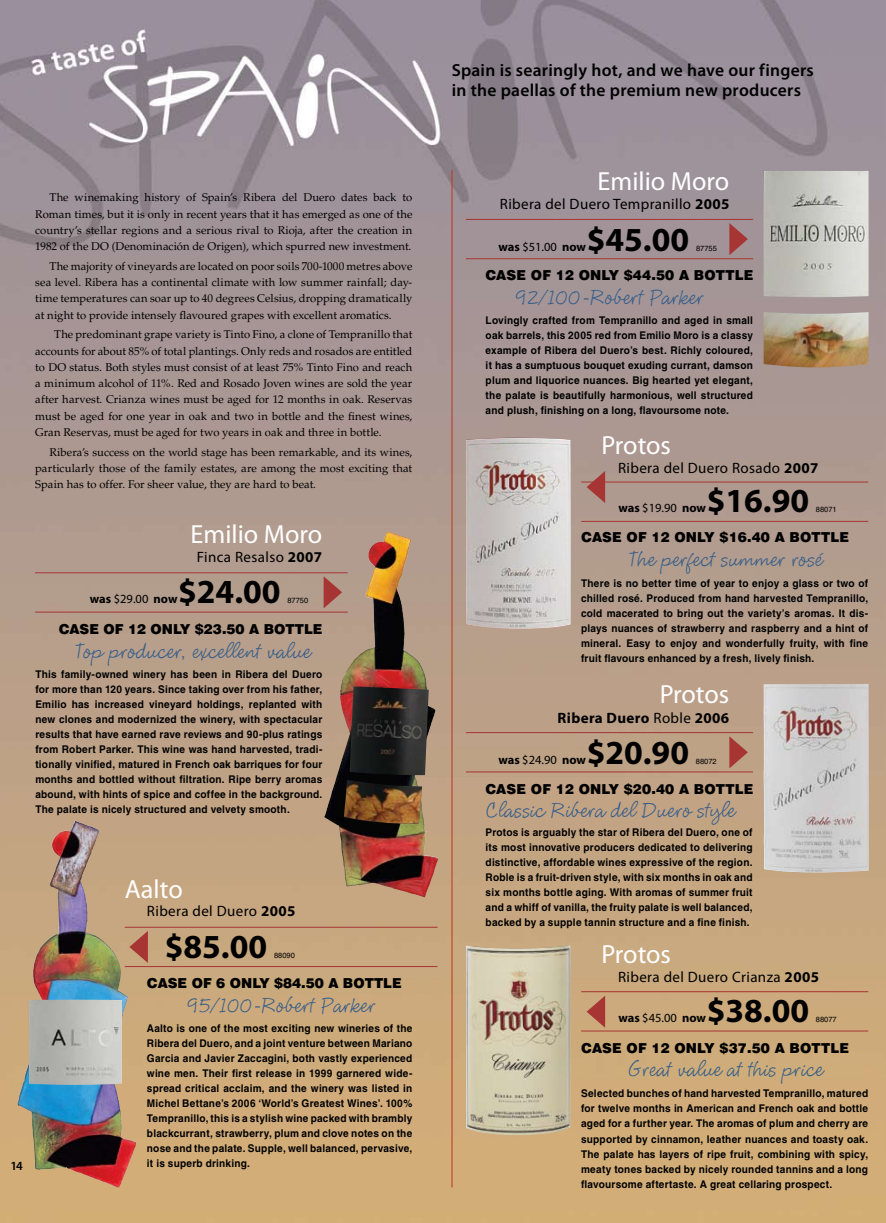
<style>
.page{position:relative;width:886px;height:1223px;background:#fff}
.page>*{position:absolute;margin:0;border:0;box-sizing:border-box;transform-origin:0 0}
.t1{font:700 33.75px "Myriad Pro";color:#000}
.t2{font:26.25px "Myriad Pro";color:#fff}
.t3{font:20px "Cluff Hmk";color:#355d89}
.t4{font:600 17.5px/20px "Myriad Pro";letter-spacing:.015em;color:#000}
.t5{font:15px "Myriad Pro";letter-spacing:.025em;color:#000}
.t6{font:700 15px "Myriad Pro";letter-spacing:.025em;color:#000}
.t7{font:900 13.75px "Swiss 721 BT";letter-spacing:.01em;color:#000}
.t8{font:700 12.5px "Myriad Pro";letter-spacing:-.005em;color:#000}
.t9{font:600 12.5px "Myriad Pro";color:#000}
.t10{font:11.25px/16.2px "Palatino";letter-spacing:.005em;color:#000;text-align:justify}
.t11{font:700 10.62px/15px "Helvetica";letter-spacing:.02em;color:#000;text-align:justify;scale:.95 1}
.t12{font:7.5px "Helvetica";color:#000}
.s1{font-weight:700}
.s2{font-weight:400}
</style>
<div class="page">
<img style="left:0;top:0;width:886px;height:1222px">
<img style="left:365px;top:532px;width:22px;height:118px">
<img style="left:49px;top:821px;width:26px;height:82px">
<hr style="left:452px;top:170px;width:1px;height:1017px;background:#c2341b">
<svg style="left:729px;top:223px;width:19px;height:32px"></svg>
<hr style="left:466px;top:258px;width:287px;height:1px;background:#a73534">
<hr style="left:466px;top:219px;width:287px;height:1px;background:#a73534">
<svg style="left:587px;top:471px;width:18px;height:32px"></svg>
<hr style="left:581px;top:521px;width:287px;height:1px;background:#a73534">
<hr style="left:581px;top:481px;width:287px;height:1px;background:#a73534">
<svg style="left:129px;top:930px;width:19px;height:33px"></svg>
<svg style="left:587px;top:995px;width:18px;height:32px"></svg>
<svg style="left:324px;top:576px;width:18px;height:32px"></svg>
<hr style="left:125px;top:966px;width:312px;height:1px;background:#a73534">
<hr style="left:125px;top:926px;width:312px;height:1px;background:#a73534">
<hr style="left:35px;top:611px;width:313px;height:1px;background:#a73534">
<hr style="left:35px;top:572px;width:313px;height:1px;background:#a73534">
<hr style="left:581px;top:1030px;width:287px;height:1px;background:#a73534">
<hr style="left:581px;top:991px;width:287px;height:1px;background:#a73534">
<svg style="left:729px;top:736px;width:19px;height:32px"></svg>
<hr style="left:466px;top:771px;width:287px;height:1px;background:#a73534">
<hr style="left:466px;top:732px;width:287px;height:1px;background:#a73534">
<img style="left:466px;top:945px;width:104px;height:190px">
<img style="left:763px;top:684px;width:106px;height:188px">
<img style="left:29px;top:999px;width:93px;height:85px">
<img style="left:763px;top:171px;width:105px;height:126px">
<img style="left:763px;top:312px;width:105px;height:55px">
<img style="left:466px;top:437px;width:105px;height:192px">
<img style="left:344px;top:780px;width:78px;height:44px">
<img style="left:350px;top:686px;width:79px;height:89px">
<p class="t10" style="left:35px;top:189px;width:379px;text-indent:14px">The winemaking history of Spain’s Ribera del Duero dates back to Roman times, but it is only in recent years that it has emerged as one of the country’s stellar regions and a serious rival to Rioja, after the creation in 1982 of the DO (Denominación de Origen), which spurred new investment.</p>
<p class="t10" style="left:35px;top:258px;width:379px;text-indent:14px">The majority of vineyards are located on poor soils 700-1000 metres above sea level. Ribera has a continental climate with low summer rainfall; day&shy;time temperatures can soar up to 40 degrees Celsius, dropping dramatically at night to provide intensely flavoured grapes with excellent aromatics.</p>
<p class="t10" style="left:35px;top:326px;width:379px;text-indent:19px">The predominant grape variety is Tinto Fino, a clone of Tempranillo that accounts for about 85% of total plantings. Only reds and rosados are entitled to DO status. Both styles must consist of at least 75% Tinto Fino and reach a minimum alcohol of 11%. Red and Rosado Joven wines are sold the year after harvest. Crianza wines must be aged for 12 months in oak. Reservas must be aged for one year in oak and two in bottle and the finest wines, Gran Reservas, must be aged for two years in oak and three in bottle.</p>
<p class="t10" style="left:35px;top:444px;width:378px;text-indent:14px">Ribera’s success on the world stage has been remarkable, and its wines, particularly those of the family estates, are among the most exciting that Spain has to offer. For sheer value, they are hard to beat.</p>
<h2 class="t2" style="left:191px;top:518px;width:133px">Emilio Moro</h2>
<h3 class="t5" style="left:197px;top:548px;width:127px">Finca Resalso <span class="s1">2007</span></h3>
<h1 class="t1" style="left:178px;top:570px;width:104px">$24.00</h1>
<p class="t8" style="left:90px;top:591px;width:89px">was <span class="s2">$29.00</span> now</p>
<p class="t12" style="left:287px;top:596px;width:22px">87750</p>
<p class="t7" style="left:59px;top:620px;width:264px">CASE OF 12 ONLY $23.50 A BOTTLE</p>
<h3 class="t3" style="left:74px;top:639px;width:238px">Top producer, excellent value</h3>
<p class="t11" style="left:35px;top:666px;width:304px">This family-owned winery has been in Ribera del Duero for more than 120 years. Since taking over from his father, Emilio has increased vineyard holdings, replanted with new clones and modernized the winery, with spectacular results that have earned rave reviews and 90-plus ratings from Robert Parker. This wine was hand harvested, tradi&shy;tionally vinified, matured in French oak barriques for four months and bottled without filtration. Ripe berry aromas abound, with hints of spice and coffee in the background.<br>The palate is nicely structured and velvety smooth.</p>
<p class="t9" style="left:11px;top:1157px;width:14px">14</p>
<h2 class="t2" style="left:125px;top:872px;width:59px">Aalto</h2>
<h3 class="t5" style="left:147px;top:901px;width:150px">Ribera del Duero <span class="s1">2005</span></h3>
<h1 class="t1" style="left:165px;top:924px;width:104px">$85.00</h1>
<p class="t12" style="left:274px;top:951px;width:22px">88090</p>
<p class="t7" style="left:147px;top:975px;width:255px">CASE OF 6 ONLY $84.50 A BOTTLE</p>
<h3 class="t3" style="left:186px;top:993px;width:190px">95/100-Robert Parker</h3>
<p class="t11" style="left:147px;top:1020px;width:281px">Aalto is one of the most exciting new wineries of the Ribera del Duero, and a joint venture between Mariano Garcia and Javier Zaccagini, both vastly experienced wine men. Their first release in 1999 garnered wide&shy;spread critical acclaim, and the winery was listed in Michel Bettane’s 2006 ‘World’s Greatest Wines’. 100% Tempranillo, this is a stylish wine packed with brambly blackcurrant, strawberry, plum and clove notes on the nose and the palate. Supple, well balanced, pervasive, it is superb drinking.</p>
<h3 class="t4" style="left:452px;top:59px;width:364px">Spain is searingly hot, and we have our fingers in the paellas of the premium new producers</h3>
<h2 class="t2" style="left:597px;top:165px;width:133px">Emilio Moro</h2>
<h3 class="t5" style="left:500px;top:195px;width:231px">Ribera del Duero Tempranillo <span class="s1">2005</span></h3>
<h1 class="t1" style="left:587px;top:217px;width:104px">$45.00</h1>
<p class="t8" style="left:498px;top:238px;width:89px">was <span class="s2">$51.00</span> now</p>
<p class="t12" style="left:696px;top:244px;width:22px">87755</p>
<p class="t7" style="left:485px;top:267px;width:268px">CASE OF 12 ONLY $44.50 A BOTTLE</p>
<h3 class="t3" style="left:515px;top:285px;width:190px">92/100-Robert Parker</h3>
<p class="t11" style="left:486px;top:313px;width:283px">Lovingly crafted from Tempranillo and aged in small oak barrels, this 2005 red from Emilio Moro is a classy example of Ribera del Duero’s best. Richly coloured, it has a sumptuous bouquet exuding currant, damson plum and liquorice nuances. Big hearted yet elegant, the palate is beautifully harmonious, well structured and plush, finishing on a long, flavoursome note.</p>
<h2 class="t2" style="left:601px;top:428px;width:71px">Protos</h2>
<h3 class="t5" style="left:618px;top:458px;width:202px">Ribera del Duero Rosado <span class="s1">2007</span></h3>
<h1 class="t1" style="left:707px;top:479px;width:104px">$16.90</h1>
<p class="t8" style="left:618px;top:500px;width:89px">was <span class="s2">$19.90</span> now</p>
<p class="t12" style="left:816px;top:505px;width:22px">88071</p>
<p class="t7" style="left:581px;top:529px;width:268px">CASE OF 12 ONLY $16.40 A BOTTLE</p>
<h3 class="t3" style="left:627px;top:548px;width:196px">The perfect summer rosé</h3>
<p class="t11" style="left:581px;top:576px;width:304px">There is no better time of year to enjoy a glass or two of chilled rosé. Produced from hand harvested Tempranillo, cold macerated to bring out the variety’s aromas. It dis&shy;plays nuances of strawberry and raspberry and a hint of mineral. Easy to enjoy and wonderfully fruity, with fine fruit flavours enhanced by a fresh, lively finish.</p>
<h2 class="t2" style="left:660px;top:678px;width:71px">Protos</h2>
<h3 class="t6" style="left:557px;top:707px;width:173px">Ribera Duero <span class="s2">Roble</span> 2006</h3>
<h1 class="t1" style="left:587px;top:730px;width:104px">$20.90</h1>
<p class="t8" style="left:498px;top:751px;width:89px">was <span class="s2">$24.90</span> now</p>
<p class="t12" style="left:696px;top:757px;width:22px">88072</p>
<p class="t7" style="left:485px;top:780px;width:268px">CASE OF 12 ONLY $20.40 A BOTTLE</p>
<h3 class="t3" style="left:484px;top:798px;width:251px">Classic Ribera del Duero style</h3>
<p class="t11" style="left:486px;top:824px;width:282px">Protos is arguably the star of Ribera del Duero, one of its most innovative producers dedicated to delivering distinctive, affordable wines expressive of the region.<br>Roble is a fruit-driven style, with six months in oak and six months bottle aging. With aromas of summer fruit and a whiff of vanilla, the fruity palate is well balanced, backed by a supple tannin structure and a fine finish.</p>
<h2 class="t2" style="left:601px;top:938px;width:71px">Protos</h2>
<h3 class="t5" style="left:618px;top:968px;width:203px">Ribera del Duero Crianza <span class="s1">2005</span></h3>
<h1 class="t1" style="left:707px;top:988px;width:104px">$38.00</h1>
<p class="t8" style="left:618px;top:1009px;width:89px">was <span class="s2">$45.00</span> now</p>
<p class="t12" style="left:816px;top:1014px;width:22px">88077</p>
<p class="t7" style="left:581px;top:1039px;width:268px">CASE OF 12 ONLY $37.50 A BOTTLE</p>
<h3 class="t3" style="left:627px;top:1057px;width:197px">Great value at this price</h3>
<p class="t11" style="left:581px;top:1086px;width:304px">Selected bunches of hand harvested Tempranillo, matured for twelve months in American and French oak and bottle aged for a further year. The aromas of plum and cherry are supported by cinnamon, leather nuances and toasty oak.<br>The palate has layers of ripe fruit, combining with spicy, meaty tones backed by nicely rounded tannins and a long flavoursome aftertaste. A great cellaring prospect.</p>
</div>
